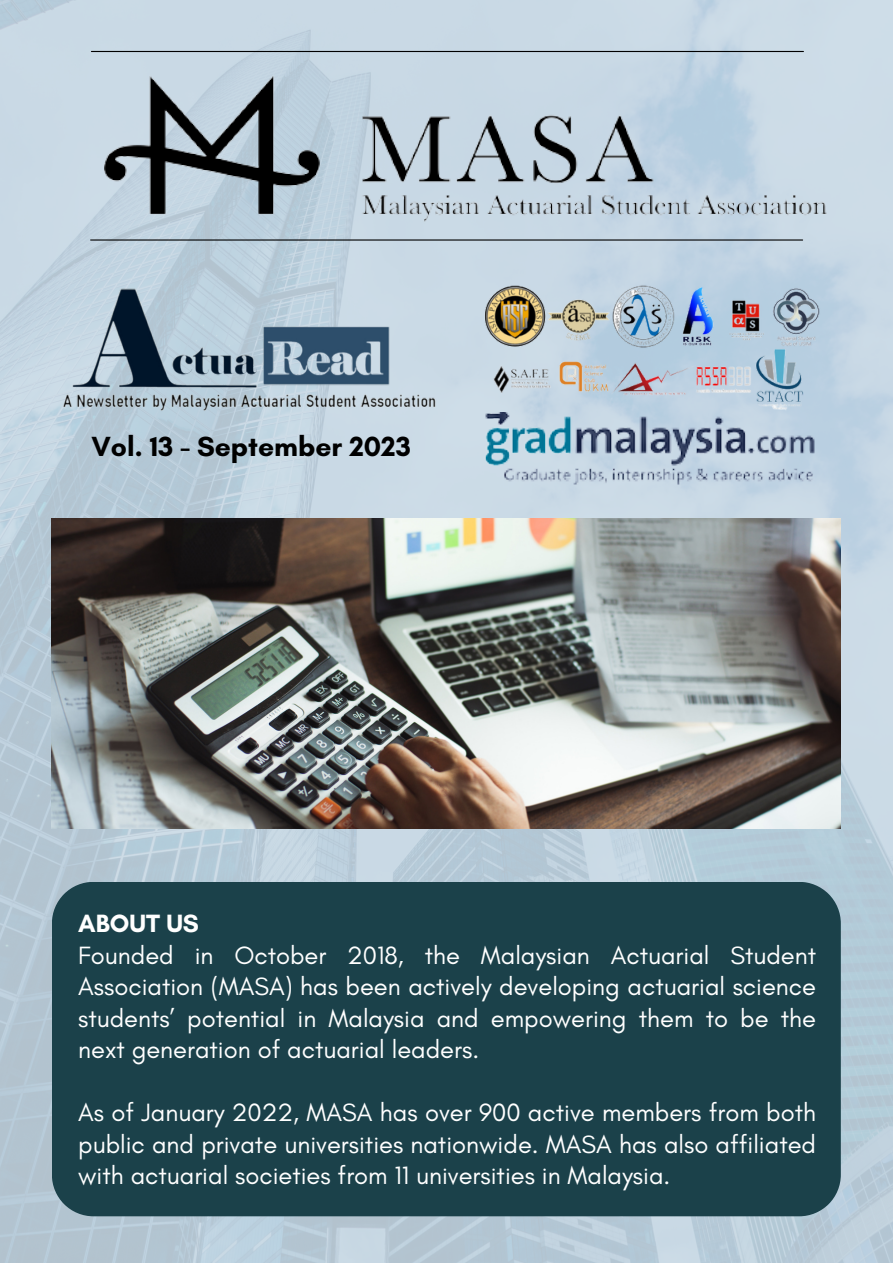
<style>
.page{position:relative;width:893px;height:1264px;background:#fff}
.page>*{position:absolute;margin:0;border:0;box-sizing:border-box;transform-origin:0 0}
.t1{font:700 28.2px "Glacial Indifference";color:#000}
.t2{font:25.5px/31.5px "Glacial Indifference";color:#fff;text-align:justify}
.t3{font:700 25.5px "Glacial Indifference";color:#fff}
</style>
<div class="page">
<img style="left:0;top:0;width:892px;height:1262px">
<img style="left:52px;top:518px;width:788px;height:310px">
<hr style="left:91px;top:239px;width:711px;height:1px;background:#000">
<hr style="left:91px;top:51px;width:712px;height:1px;background:#000">
<img style="left:105px;top:46px;width:721px;height:247px">
<img style="left:42px;top:267px;width:427px;height:164px">
<img style="left:477px;top:282px;width:344px;height:130px">
<img style="left:473px;top:412px;width:353px;height:79px">
<div style="left:52px;top:881px;width:788px;height:335px;background:#1b414a"></div>
<p class="t1" style="left:91px;top:429px;width:321px">Vol. 13 - September 2023</p>
<p class="t3" style="left:78px;top:907px;width:122px">ABOUT US</p>
<p class="t2" style="left:78px;top:938px;width:739px">Founded in October 2018, the Malaysian Actuarial Student Association (MASA) has been actively developing actuarial science students’ potential in Malaysia and empowering them to be the next generation of actuarial leaders.</p>
<p class="t2" style="left:78px;top:1096px;width:739px">As of January 2022, MASA has over 900 active members from both public and private universities nationwide. MASA has also affiliated with actuarial societies from 11 universities in Malaysia.</p>
</div>
